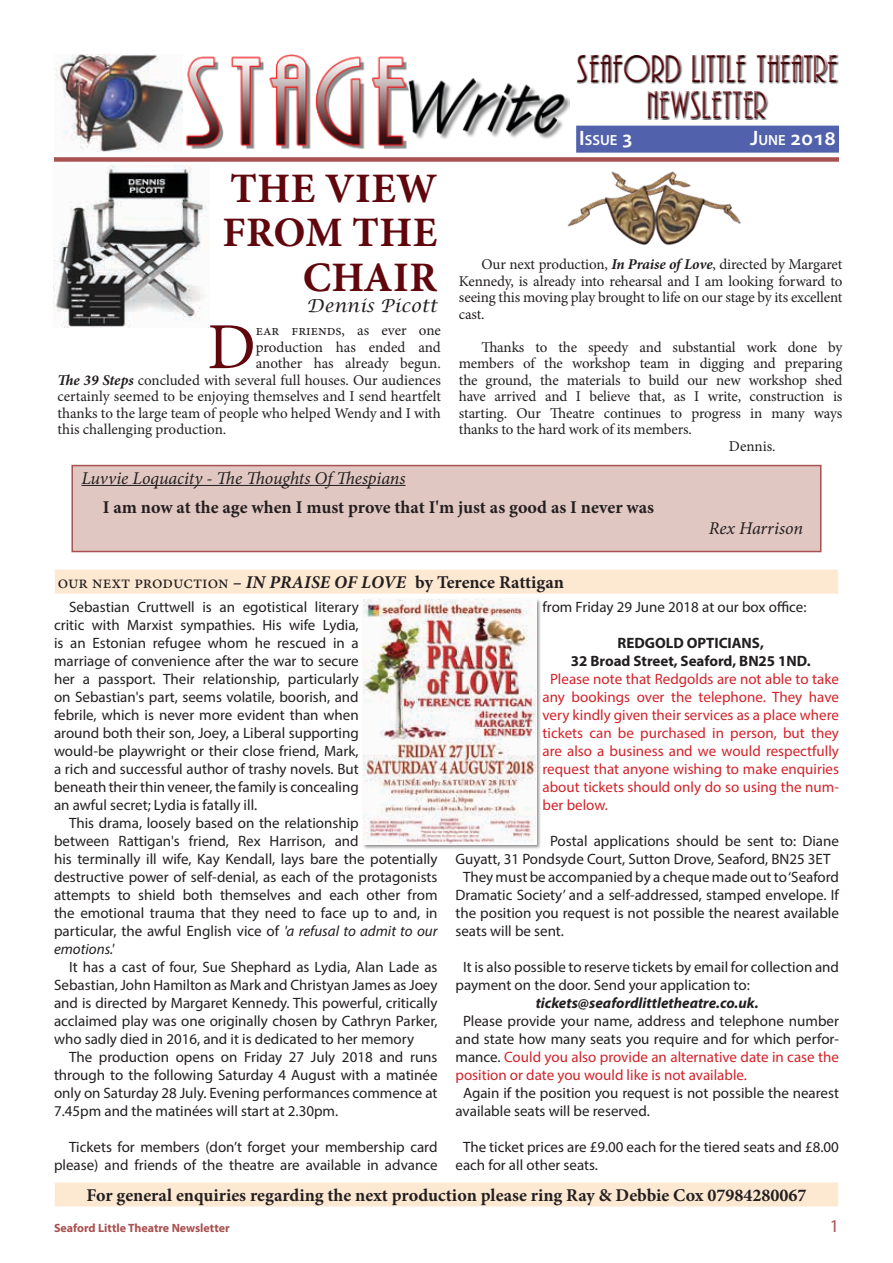
<style>
.page{position:relative;width:893px;height:1263px;background:#fff}
.page>*{position:absolute;margin:0;border:0;box-sizing:border-box;transform-origin:0 0}
.t1{font:65.7px "Minion Pro";color:#60070d}
.t2{font:700 42px/44.7px "Minion Pro";letter-spacing:.01em;color:#60070d;text-align:right}
.t3{font:36px/36px "Playwright Plain";color:#60070d;text-align:center;scale:.91 1}
.t4{font:600 21px "Myriad Pro";color:#fff}
.t5{font:700 18px "Minion Pro";color:#231f20}
.t6{font:18px "Minion Pro";color:#231f20}
.t7{font:italic 18px "Minion Pro";letter-spacing:-.005em;color:#231f20}
.t8{font:italic 18px "Lucida Calligraphy";color:#231f20}
.t9{font:18px "Myriad Pro";color:#a85150}
.t10{font:15px/18px "Myriad Pro";color:#231f20;text-align:justify}
.t11{font:15px/16.5px "Minion Pro";letter-spacing:-.01em;color:#231f20;text-align:justify}
.t12{font:15px/18px "Myriad Pro";color:#d2232a;text-align:justify}
.t13{font:700 15px/18px "Myriad Pro";color:#231f20;text-align:center}
.t14{font:italic 700 15px "Myriad Pro";color:#231f20}
.t15{font:600 14.7px "Myriad Pro";color:#fff}
.t16{font:700 12px "Myriad Pro";color:#a85150}
.s1{font-weight:700;font-style:italic}
.s2{font-size:21px}
.s3{font-size:14.7px}
.s4{font-weight:700}
.s5{font-style:italic}
.s6{color:#d2232a}
</style>
<div class="page">
<img style="left:54px;top:54px;width:516px;height:97px">
<div style="left:575px;top:54px;width:264px;height:66px;background:#231f20;opacity:.75"></div>
<div style="left:54px;top:157px;width:785px;height:5px;background:#a85150"></div>
<img style="left:53px;top:165px;width:156px;height:163px">
<div style="left:55px;top:1182px;width:783px;height:24px;background:#fde8d2"></div>
<div style="left:576px;top:126px;width:263px;height:27px;background:#5161ac"></div>
<div style="left:362px;top:598px;width:179px;height:251px;background:#231f20;opacity:.5"></div>
<img style="left:363px;top:599px;width:173px;height:245px">
<div style="left:55px;top:570px;width:783px;height:24px;background:#fde8d2"></div>
<img style="left:567px;top:171px;width:174px;height:74px">
<div style="left:72px;top:466px;width:749px;height:85px;background:#e1c7c2"></div>
<hr style="left:81px;top:485px;width:324px;height:1px;background:#231f20">
<div style="left:71px;top:465px;width:750px;height:87px;border:2px solid #a85150"></div>
<h3 class="t3" style="left:577px;top:51px;width:289px">SEAFORD LITTLE THEATRE<br>NEWSLETTER</h3>
<h2 class="t2" style="left:222px;top:165px;width:216px">THE VIEW<br>FROM THE<br>CHAIR</h2>
<p class="t8" style="left:306px;top:295px;width:132px">Dennis Picott</p>
<h1 class="t1" style="left:207px;top:303px;width:50px">D</h1>
<p class="t11" style="left:256px;top:322px;width:187px">ear friends, as ever one</p>
<p class="t11" style="left:256px;top:339px;width:187px">production has ended and</p>
<p class="t11" style="left:256px;top:355px;width:187px">another has already begun.</p>
<p class="t11" style="left:57px;top:372px;width:385px"><span class="s1">The 39 Steps</span> concluded with several full houses. Our audiences</p>
<p class="t11" style="left:57px;top:388px;width:385px">certainly seemed to be enjoying themselves and I send heartfelt</p>
<p class="t11" style="left:57px;top:405px;width:385px">thanks to the large team of people who helped Wendy and I with</p>
<p class="t11" style="left:57px;top:421px;width:170px">this challenging production.</p>
<p class="t15" style="left:579px;top:131px;width:55px"><span class="s2">I</span>SSUE <span class="s2">3</span></p>
<h3 class="t4" style="left:750px;top:125px;width:87px">J<span class="s3">UNE</span> 2018</h3>
<p class="t11" style="left:459px;top:256px;width:385px;text-indent:22px">Our next production, <span class="s1">In Praise of Love</span>, directed by Margaret Kennedy, is already into rehearsal and I am looking forward to seeing this moving play brought to life on our stage by its excellent cast.</p>
<p class="t11" style="left:481px;top:339px;width:363px">Thanks to the speedy and substantial work done by</p>
<p class="t11" style="left:459px;top:355px;width:385px">members of the workshop team in digging and preparing</p>
<p class="t11" style="left:459px;top:372px;width:385px">the ground, the materials to build our new workshop shed</p>
<p class="t11" style="left:459px;top:388px;width:385px">have arrived and I believe that, as I write, construction is</p>
<p class="t11" style="left:459px;top:405px;width:385px">starting. Our Theatre continues to progress in many ways</p>
<p class="t11" style="left:459px;top:421px;width:234px">thanks to the hard work of its members.</p>
<p class="t11" style="left:729px;top:438px;width:48px">Dennis.</p>
<p class="t7" style="left:81px;top:466px;width:326px">Luvvie Loquacity - The Thoughts Of Thespians</p>
<p class="t5" style="left:103px;top:494px;width:553px">I am now at the age when I must prove that I'm just as good as I never was</p>
<p class="t6" style="left:58px;top:570px;width:508px">our next production <span class="s1">– IN PRAISE OF LOVE</span> <span class="s4">by Terence Rattigan</span></p>
<p class="t7" style="left:709px;top:516px;width:96px">Rex Harrison</p>
<p class="t10" style="left:54px;top:598px;width:306px;text-indent:15px">Sebastian Cruttwell is an egotistical literary critic with Marxist sympathies. His wife Lydia, is an Estonian refugee whom he rescued in a marriage of convenience after the war to secure her a passport. Their relationship, particularly on Sebastian's part, seems volatile, boorish, and febrile, which is never more evident than when around both their son, Joey, a Liberal supporting would-be playwright or their close friend, Mark, a rich and successful author of trashy novels. But beneath their thin veneer, the family is concealing an awful secret; Lydia is fatally ill.</p>
<p class="t10" style="left:54px;top:814px;width:385px;text-align:left;text-indent:15px">This drama, loosely based on the relationship<br>between Rattigan's friend, Rex Harrison, and<br>his terminally ill wife, Kay Kendall, lays bare the potentially destructive power of self-denial, as each of the protagonists attempts to shield both themselves and each other from the emotional trauma that they need to face up to and, in particular, the awful English vice of <span class="s5">'a refusal to admit to our emotions.'</span></p>
<p class="t10" style="left:54px;top:958px;width:385px;text-indent:15px">It has a cast of four, Sue Shephard as Lydia, Alan Lade as Sebastian, John Hamilton as Mark and Christyan James as Joey and is directed by Margaret Kennedy. This powerful, critically acclaimed play was one originally chosen by Cathryn Parker, who sadly died in 2016, and it is dedicated to her memory</p>
<p class="t10" style="left:54px;top:1048px;width:385px;text-indent:15px">The production opens on Friday 27 July 2018 and runs through to the following Saturday 4 August with a matinée only on Saturday 28 July. Evening performances commence at 7.45pm and the matinées will start at 2.30pm.</p>
<p class="t10" style="left:54px;top:1138px;width:385px;text-align:right">Tickets for members (don’t forget your membership card please) and friends of the theatre are available in advance</p>
<p class="t10" style="left:542px;top:598px;width:265px">from Friday 29 June 2018 at our box office:</p>
<p class="t13" style="left:571px;top:633px;width:241px">REDGOLD OPTICIANS,<br>32 Broad Street, Seaford, BN25 1ND.</p>
<p class="t12" style="left:542px;top:670px;width:298px;text-indent:8px">Please note that Redgolds are not able to take any bookings over the telephone. They have very kindly given their services as a place where tickets can be purchased in person, but they are also a business and we would respectfully request that anyone wishing to make enquiries about tickets should only do so using the num&shy;ber below.</p>
<p class="t10" style="left:550px;top:832px;width:290px">Postal applications should be sent to: Diane</p>
<p class="t10" style="left:455px;top:850px;width:377px">Guyatt, 31 Pondsyde Court, Sutton Drove, Seaford, BN25 3ET</p>
<p class="t10" style="left:463px;top:868px;width:378px">They must be accompanied by a cheque made out to ‘Seaford</p>
<p class="t10" style="left:455px;top:886px;width:385px">Dramatic Society’ and a self-addressed, stamped envelope. If</p>
<p class="t10" style="left:455px;top:904px;width:385px">the position you request is not possible the nearest available</p>
<p class="t10" style="left:455px;top:922px;width:110px">seats will be sent.</p>
<p class="t10" style="left:455px;top:958px;width:385px;text-indent:8px">It is also possible to reserve tickets by email for collection and payment on the door. Send your application to:</p>
<p class="t14" style="left:536px;top:993px;width:225px">tickets@seafordlittletheatre.co.uk.</p>
<p class="t10" style="left:455px;top:1012px;width:385px;text-indent:8px">Please provide your name, address and telephone number and state how many seats you require and for which perfor&shy;mance. <span class="s6">Could you also provide an alternative date in case the position or date you would like is not available.</span></p>
<p class="t10" style="left:455px;top:1084px;width:385px;text-indent:8px">Again if the position you request is not possible the nearest available seats will be reserved.</p>
<p class="t10" style="left:455px;top:1138px;width:385px;text-indent:8px">The ticket prices are £9.00 each for the tiered seats and £8.00 each for all other seats.</p>
<p class="t5" style="left:87px;top:1182px;width:721px">For general enquiries regarding the next production please ring Ray &amp; Debbie Cox 07984280067</p>
<p class="t16" style="left:54px;top:1220px;width:177px">Seaford Little Theatre Newsletter</p>
<p class="t9" style="left:830px;top:1215px;width:11px">1</p>
</div>
